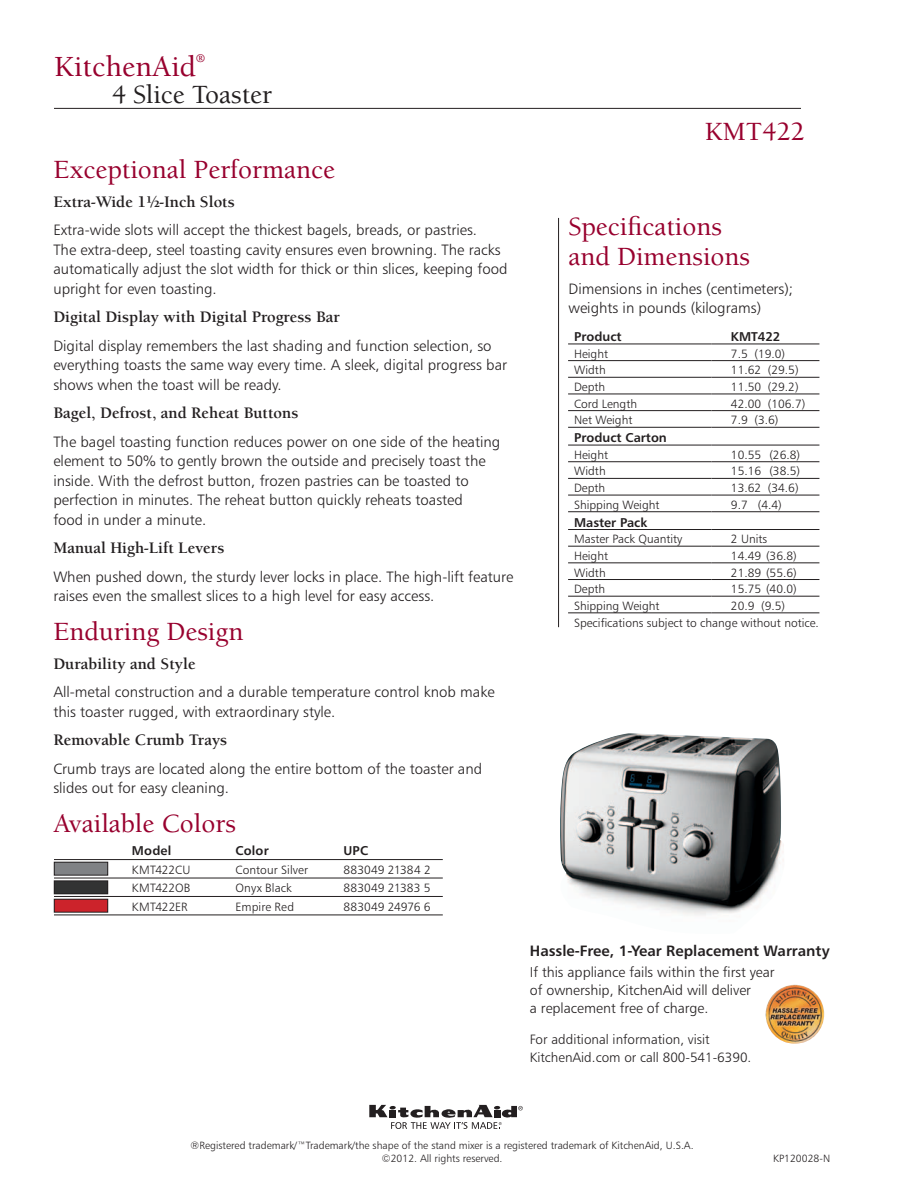
<style>
.page{position:relative;width:918px;height:1188px;background:#fff}
.page>*{position:absolute;margin:0;border:0;box-sizing:border-box;transform-origin:0 0}
.t1{font:500 30px "Berkeley Std";color:#98002e}
.t2{font:500 27px/30px "Berkeley Std";color:#98002e}
.t3{font:500 27px "Berkeley Std";color:#231f20}
.t4{font:700 16.5px "Berkeley Std";color:#231f20}
.t5{font:15px/19.5px "Humanist 777 BT Light B";color:#231f20}
.t6{font:15px "Humanist 777 BT Bold B";color:#231f20}
.t7{font:14.25px/18px "Humanist 777 BT Light B";color:#231f20}
.t8{font:13.5px/18px "Humanist 777 BT Light B";color:#231f20}
.t9{font:12.75px "Humanist 777 BT Bold B";color:#231f20}
.t10{font:12px/16.6px "Humanist 777 BT Light B";color:#231f20}
.t11{font:500 12px "Berkeley Std";color:#98002e}
.t12{font:10.5px/13.5px "Humanist 777 BT Light B";color:#231f20;text-align:center}
</style>
<div class="page">
<svg style="left:369px;top:1105px;width:154px;height:24px"></svg>
<hr style="left:54px;top:108px;width:747px;height:1px;background:#231f20">
<hr style="left:558px;top:218px;width:1px;height:409px;background:#231f20">
<img style="left:766px;top:985px;width:58px;height:59px;border-radius:29px">
<hr style="left:568px;top:344px;width:143px;height:1px;background:#231f20">
<hr style="left:711px;top:344px;width:108px;height:1px;background:#231f20">
<hr style="left:568px;top:360px;width:143px;height:1px;background:#231f20">
<hr style="left:711px;top:360px;width:108px;height:1px;background:#231f20">
<hr style="left:568px;top:377px;width:143px;height:1px;background:#231f20">
<hr style="left:711px;top:377px;width:108px;height:1px;background:#231f20">
<hr style="left:568px;top:394px;width:143px;height:1px;background:#231f20">
<hr style="left:711px;top:394px;width:108px;height:1px;background:#231f20">
<hr style="left:568px;top:410px;width:143px;height:1px;background:#231f20">
<hr style="left:711px;top:410px;width:108px;height:1px;background:#231f20">
<hr style="left:568px;top:427px;width:143px;height:1px;background:#231f20">
<hr style="left:711px;top:427px;width:108px;height:1px;background:#231f20">
<hr style="left:568px;top:445px;width:143px;height:1px;background:#231f20">
<hr style="left:711px;top:445px;width:108px;height:1px;background:#231f20">
<hr style="left:568px;top:461px;width:143px;height:1px;background:#231f20">
<hr style="left:711px;top:461px;width:108px;height:1px;background:#231f20">
<hr style="left:568px;top:478px;width:143px;height:1px;background:#231f20">
<hr style="left:711px;top:478px;width:108px;height:1px;background:#231f20">
<hr style="left:568px;top:495px;width:143px;height:1px;background:#231f20">
<hr style="left:711px;top:495px;width:108px;height:1px;background:#231f20">
<hr style="left:568px;top:511px;width:143px;height:1px;background:#231f20">
<hr style="left:711px;top:511px;width:108px;height:1px;background:#231f20">
<hr style="left:568px;top:529px;width:143px;height:1px;background:#231f20">
<hr style="left:711px;top:529px;width:108px;height:1px;background:#231f20">
<hr style="left:568px;top:546px;width:143px;height:1px;background:#231f20">
<hr style="left:711px;top:546px;width:108px;height:1px;background:#231f20">
<hr style="left:568px;top:563px;width:143px;height:1px;background:#231f20">
<hr style="left:711px;top:563px;width:108px;height:1px;background:#231f20">
<hr style="left:568px;top:579px;width:143px;height:1px;background:#231f20">
<hr style="left:711px;top:579px;width:108px;height:1px;background:#231f20">
<hr style="left:568px;top:596px;width:143px;height:1px;background:#231f20">
<hr style="left:711px;top:596px;width:108px;height:1px;background:#231f20">
<hr style="left:568px;top:613px;width:143px;height:1px;background:#231f20">
<hr style="left:711px;top:613px;width:108px;height:1px;background:#231f20">
<img style="left:560px;top:733px;width:224px;height:182px">
<hr style="left:54px;top:859px;width:389px;height:1px;background:#231f20">
<hr style="left:54px;top:878px;width:389px;height:1px;background:#231f20">
<hr style="left:54px;top:896px;width:389px;height:1px;background:#231f20">
<hr style="left:54px;top:915px;width:389px;height:1px;background:#231f20">
<div style="left:54px;top:862px;width:54px;height:13px;background:#808285"></div>
<div style="left:54px;top:862px;width:54px;height:13px;border:1px solid #231f20"></div>
<div style="left:54px;top:881px;width:54px;height:13px;background:#323333"></div>
<div style="left:54px;top:881px;width:54px;height:13px;border:1px solid #231f20"></div>
<div style="left:54px;top:899px;width:54px;height:13px;background:#cc232b"></div>
<div style="left:54px;top:899px;width:54px;height:13px;border:1px solid #231f20"></div>
<h1 class="t1" style="left:54px;top:51px;width:143px">KitchenAid</h1>
<p class="t11" style="left:196px;top:52px;width:11px">®</p>
<h2 class="t3" style="left:112px;top:80px;width:162px">4 Slice Toaster</h2>
<h2 class="t2" style="left:53px;top:156px;width:283px">Exceptional Performance</h2>
<p class="t4" style="left:53px;top:193px;width:183px">Extra-Wide 1½-Inch Slots</p>
<p class="t5" style="left:53px;top:220px;width:456px">Extra-wide slots will accept the thickest bagels, breads, or pastries.<br>The extra-deep, steel toasting cavity ensures even browning. The racks automatically adjust the slot width for thick or thin slices, keeping food upright for even toasting.</p>
<p class="t4" style="left:53px;top:309px;width:288px">Digital Display with Digital Progress Bar</p>
<p class="t5" style="left:53px;top:336px;width:455px">Digital display remembers the last shading and function selection, so everything toasts the same way every time. A sleek, digital progress bar shows when the toast will be ready.</p>
<p class="t4" style="left:53px;top:405px;width:247px">Bagel, Defrost, and Reheat Buttons</p>
<p class="t5" style="left:53px;top:432px;width:449px">The bagel toasting function reduces power on one side of the heating element to 50% to gently brown the outside and precisely toast the inside. With the defrost button, frozen pastries can be toasted to perfection in minutes. The reheat button quickly reheats toasted<br>food in under a minute.</p>
<p class="t4" style="left:53px;top:539px;width:173px">Manual High-Lift Levers</p>
<p class="t5" style="left:53px;top:567px;width:462px">When pushed down, the sturdy lever locks in place. The high-lift feature raises even the smallest slices to a high level for easy access.</p>
<h2 class="t2" style="left:53px;top:617px;width:192px">Enduring Design</h2>
<p class="t4" style="left:53px;top:655px;width:144px">Durability and Style</p>
<p class="t5" style="left:53px;top:682px;width:443px">All-metal construction and a durable temperature control knob make this toaster rugged, with extraordinary style.</p>
<p class="t4" style="left:53px;top:731px;width:175px">Removable Crumb Trays</p>
<p class="t5" style="left:53px;top:759px;width:430px">Crumb trays are located along the entire bottom of the toaster and slides out for easy cleaning.</p>
<h2 class="t2" style="left:53px;top:809px;width:184px">Available Colors</h2>
<p class="t9" style="left:132px;top:843px;width:41px">Model</p>
<p class="t9" style="left:235px;top:843px;width:35px">Color</p>
<p class="t9" style="left:344px;top:843px;width:26px">UPC</p>
<p class="t10" style="left:132px;top:861px;width:60px">KMT422CU</p>
<p class="t10" style="left:236px;top:861px;width:74px">Contour Silver</p>
<p class="t10" style="left:343px;top:861px;width:89px">883049 21384 2</p>
<p class="t10" style="left:132px;top:879px;width:60px">KMT422OB</p>
<p class="t10" style="left:236px;top:879px;width:58px">Onyx Black</p>
<p class="t10" style="left:344px;top:879px;width:89px">883049 21383 5</p>
<p class="t10" style="left:132px;top:898px;width:56px">KMT422ER</p>
<p class="t10" style="left:236px;top:898px;width:60px">Empire Red</p>
<p class="t10" style="left:344px;top:898px;width:89px">883049 24976 6</p>
<h2 class="t2" style="left:705px;top:117px;width:101px">kMT422</h2>
<h2 class="t2" style="left:569px;top:213px;width:183px">Specifications and Dimensions</h2>
<p class="t5" style="left:569px;top:279px;width:226px">Dimensions in inches (centimeters); weights in pounds (kilograms)</p>
<p class="t9" style="left:574px;top:328px;width:49px">Product</p>
<p class="t9" style="left:731px;top:328px;width:51px">KMT422</p>
<p class="t10" style="left:574px;top:345px;width:36px">Height</p>
<p class="t10" style="left:731px;top:345px;width:56px">7.5 (19.0)</p>
<p class="t10" style="left:574px;top:362px;width:33px">Width</p>
<p class="t10" style="left:731px;top:362px;width:69px">11.62 (29.5)</p>
<p class="t10" style="left:574px;top:378px;width:33px">Depth</p>
<p class="t10" style="left:731px;top:378px;width:69px">11.50 (29.2)</p>
<p class="t10" style="left:574px;top:395px;width:64px">Cord Length</p>
<p class="t10" style="left:731px;top:395px;width:76px">42.00 (106.7)</p>
<p class="t10" style="left:574px;top:412px;width:60px">Net Weight</p>
<p class="t10" style="left:731px;top:412px;width:49px">7.9 (3.6)</p>
<p class="t9" style="left:574px;top:430px;width:94px">Product Carton</p>
<p class="t10" style="left:574px;top:446px;width:36px">Height</p>
<p class="t10" style="left:731px;top:446px;width:71px">10.55 (26.8)</p>
<p class="t10" style="left:574px;top:463px;width:33px">Width</p>
<p class="t10" style="left:731px;top:463px;width:71px">15.16 (38.5)</p>
<p class="t10" style="left:574px;top:479px;width:33px">Depth</p>
<p class="t10" style="left:731px;top:479px;width:69px">13.62 (34.6)</p>
<p class="t10" style="left:574px;top:496px;width:87px">Shipping Weight</p>
<p class="t10" style="left:731px;top:496px;width:52px">9.7 (4.4)</p>
<p class="t9" style="left:574px;top:514px;width:75px">Master Pack</p>
<p class="t10" style="left:574px;top:530px;width:110px">Master Pack Quantity</p>
<p class="t10" style="left:731px;top:530px;width:38px">2 Units</p>
<p class="t10" style="left:574px;top:547px;width:36px">Height</p>
<p class="t10" style="left:731px;top:547px;width:67px">14.49 (36.8)</p>
<p class="t10" style="left:574px;top:564px;width:33px">Width</p>
<p class="t10" style="left:731px;top:564px;width:67px">21.89 (55.6)</p>
<p class="t10" style="left:574px;top:581px;width:33px">Depth</p>
<p class="t10" style="left:731px;top:581px;width:67px">15.75 (40.0)</p>
<p class="t10" style="left:574px;top:597px;width:87px">Shipping Weight</p>
<p class="t10" style="left:574px;top:597px;width:246px;text-indent:157px">20.9 (9.5)<br>Specifications subject to change without notice.</p>
<p class="t6" style="left:530px;top:941px;width:301px">Hassle-Free, 1-Year Replacement Warranty</p>
<p class="t7" style="left:530px;top:962px;width:246px">If this appliance fails within the first year of ownership, KitchenAid will deliver<br>a replacement free of charge.</p>
<p class="t8" style="left:530px;top:1030px;width:223px">For additional information, visit<br>KitchenAid.com or call 800-541-6390.</p>
<p class="t12" style="left:191px;top:1138px;width:505px">®Registered trademark/™Trademark/the shape of the stand mixer is a registered trademark of KitchenAid, U.S.A. ©2012. All rights reserved.</p>
<p class="t12" style="left:773px;top:1152px;width:59px">KP120028-N</p>
</div>
